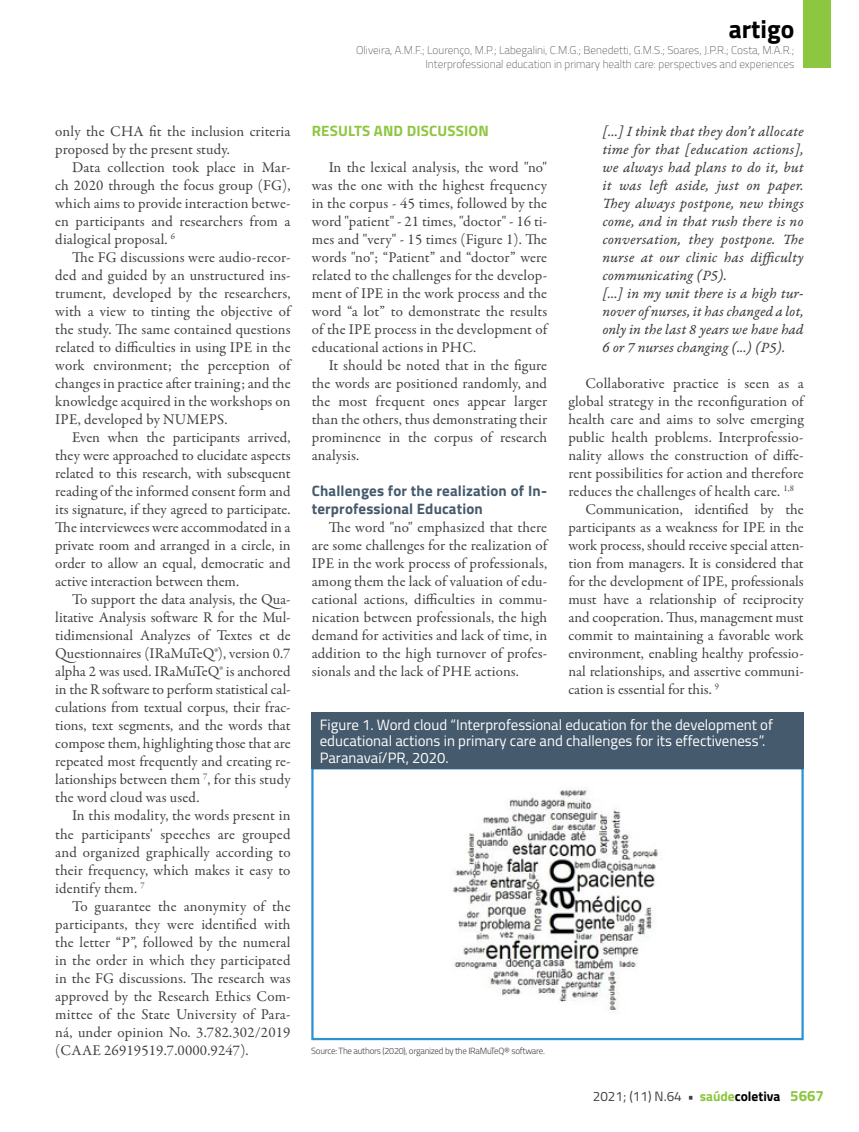
<style>
.page{position:relative;width:859px;height:1132px;background:#fff}
.page>*{position:absolute;margin:0;border:0;box-sizing:border-box;transform-origin:0 0}
.t1{font:700 25.5px "Titillium";color:#000}
.t2{font:15px/18px "Garamond Premr Pro";letter-spacing:.005em;color:#414042;text-align:justify}
.t3{font:15px/18px "Garamond Premr Pro It Capt";letter-spacing:.005em;color:#414042}
.t4{font:15px/16.5px "Titillium";color:#fff}
.t5{font:700 15px/18px "Titillium";letter-spacing:.01em;color:#455a6c}
.t6{font:700 15px "Titillium";letter-spacing:.01em;color:#8dc63f}
.t7{font:13.5px "Titillium";color:#414042}
.t8{font:100 11.25px/13.5px "Titillium";color:#414042;text-align:right}
.t9{font:300 9px "Titillium";letter-spacing:-.03em;color:#414042}
.s1{font-weight:700}
.s2{font-weight:700;color:#8dc63f}
.s3{font-weight:700;color:#000}
.s4{font-weight:700;font-size:15px;color:#8dc63f}
</style>
<div class="page">
<div style="left:804px;top:0;width:27px;height:68px;background:#8dc63f"></div>
<div style="left:311px;top:767px;width:493px;height:272px;border:2px solid #2b93d1"></div>
<div style="left:311px;top:712px;width:493px;height:57px;background:#455a6c"></div>
<img style="left:452px;top:790px;width:206px;height:224px">
<h1 class="t1" style="left:729px;top:10px;width:67px">artigo</h1>
<p class="t8" style="left:356px;top:43px;width:440px">Oliveira, A.M.F.; Lourenço, M.P.; Labegalini, C.M.G.; Benedetti, G.M.S.; Soares, J.P.R.; Costa, M.A.R.;<br>Interprofessional education in primary health care: perspectives and experiences</p>
<p class="t2" style="left:55px;top:122px;width:237px">only the CHA fit the inclusion criteria proposed by the present study.</p>
<p class="t2" style="left:55px;top:158px;width:237px;text-indent:17px">Data collection took place in Mar&shy;ch 2020 through the focus group (FG), which aims to provide interaction betwe&shy;en participants and researchers from a dialogical proposal. <sup>6</sup></p>
<p class="t2" style="left:55px;top:248px;width:237px;text-indent:17px">The FG discussions were audio-recor&shy;ded and guided by an unstructured ins&shy;trument, developed by the researchers, with a view to tinting the objective of the study. The same contained questions related to difficulties in using IPE in the work environment; the perception of changes in practice after training; and the knowledge acquired in the workshops on IPE, developed by NUMEPS.</p>
<p class="t2" style="left:55px;top:428px;width:237px;text-indent:17px">Even when the participants arrived, they were approached to elucidate aspects related to this research, with subsequent reading of the informed consent form and its signature, if they agreed to participate.<br>The interviewees were accommodated in a private room and arranged in a circle, in order to allow an equal, democratic and active interaction between them.</p>
<p class="t2" style="left:55px;top:590px;width:237px;text-indent:17px">To support the data analysis, the Qua&shy;litative Analysis software R for the Mul&shy;tidimensional Analyzes of Textes et de Questionnaires (IRaMuTeQ®), version 0.7 alpha 2 was used. IRaMuTeQ® is anchored in the R software to perform statistical cal&shy;culations from textual corpus, their frac&shy;tions, text segments, and the words that compose them, highlighting those that are repeated most frequently and creating re&shy;lationships between them <sup>7</sup>, for this study the word cloud was used.</p>
<p class="t2" style="left:55px;top:806px;width:237px;text-indent:17px">In this modality, the words present in the participants' speeches are grouped and organized graphically according to their frequency, which makes it easy to identify them. <sup>7</sup></p>
<p class="t2" style="left:55px;top:896px;width:237px;text-indent:17px">To guarantee the anonymity of the participants, they were identified with the letter “P”, followed by the numeral in the order in which they participated in the FG discussions. The research was approved by the Research Ethics Com&shy;mittee of the State University of Para&shy;ná, under opinion No. 3.782.302/2019 (CAAE 26919519.7.0000.9247).</p>
<p class="t3" style="left:602px;top:123px;width:203px">[...] I think that they don’t allocate time for that [education actions], we always had plans to do it, but it was left aside, just on paper.<br>They always postpone, new things come, and in that rush there is no conversation, they postpone. The nurse at our clinic has difficulty communicating (P5).<br>[...] in my unit there is a high tur&shy;nover of nurses, it has changed a lot, only in the last 8 years we have had<br>6 or 7 nurses changing (...) (P5).</p>
<p class="t2" style="left:585px;top:374px;width:220px">Collaborative practice is seen as a</p>
<p class="t2" style="left:568px;top:392px;width:237px">global strategy in the reconfiguration of</p>
<p class="t2" style="left:568px;top:410px;width:237px">health care and aims to solve emerging</p>
<p class="t2" style="left:568px;top:428px;width:237px">public health problems. Interprofessio-</p>
<p class="t2" style="left:568px;top:446px;width:237px">nality allows the construction of diffe-</p>
<p class="t2" style="left:568px;top:464px;width:237px">rent possibilities for action and therefore</p>
<p class="t2" style="left:568px;top:482px;width:227px">reduces the challenges of health care. <sup>1,8</sup></p>
<p class="t2" style="left:585px;top:500px;width:220px">Communication, identified by the</p>
<p class="t2" style="left:568px;top:518px;width:237px">participants as a weakness for IPE in the</p>
<p class="t2" style="left:568px;top:536px;width:237px">work process, should receive special atten-</p>
<p class="t2" style="left:568px;top:554px;width:237px">tion from managers. It is considered that</p>
<p class="t2" style="left:568px;top:572px;width:237px">for the development of IPE, professionals</p>
<p class="t2" style="left:568px;top:590px;width:237px">must have a relationship of reciprocity</p>
<p class="t2" style="left:568px;top:608px;width:237px">and cooperation. Thus, management must</p>
<p class="t2" style="left:568px;top:626px;width:237px">commit to maintaining a favorable work</p>
<p class="t2" style="left:568px;top:644px;width:237px">environment, enabling healthy professio-</p>
<p class="t2" style="left:568px;top:662px;width:237px">nal relationships, and assertive communi-</p>
<p class="t2" style="left:568px;top:680px;width:152px">cation is essential for this. <sup>9</sup></p>
<p class="t4" style="left:320px;top:715px;width:455px">Figure 1. Word cloud “Interprofessional education for the development of educational actions in primary care and challenges for its effectiveness”.<br>Paranavaí/PR, 2020.</p>
<p class="t6" style="left:312px;top:119px;width:179px">RESULTS AND DISCUSSION</p>
<p class="t2" style="left:312px;top:158px;width:237px;text-indent:17px">In the lexical analysis, the word "no" was the one with the highest frequency in the corpus - 45 times, followed by the word "patient" - 21 times, "doctor" - 16 ti&shy;mes and "very" - 15 times (Figure 1). The words "no"; “Patient” and “doctor” were related to the challenges for the develop&shy;ment of IPE in the work process and the word “a lot” to demonstrate the results of the IPE process in the development of educational actions in PHC.</p>
<p class="t2" style="left:312px;top:356px;width:237px;text-indent:17px">It should be noted that in the figure the words are positioned randomly, and the most frequent ones appear larger than the others, thus demonstrating their prominence in the corpus of research analysis.</p>
<p class="t5" style="left:312px;top:481px;width:237px">Challenges for the realization of In&shy;terprofessional Education</p>
<p class="t2" style="left:312px;top:518px;width:237px;text-indent:17px">The word "no" emphasized that there are some challenges for the realization of IPE in the work process of professionals, among them the lack of valuation of edu&shy;cational actions, difficulties in commu&shy;nication between professionals, the high demand for activities and lack of time, in addition to the high turnover of profes&shy;sionals and the lack of PHE actions.</p>
<p class="t9" style="left:311px;top:1043px;width:235px">Source: The authors (2020), organized by the IRaMuTeQ® software.</p>
<p class="t7" style="left:593px;top:1086px;width:233px">2021; (11) N.64 <span class="s1">•</span> <span class="s2">saúde</span><span class="s3">coletiva</span> <span class="s4">5667</span></p>
</div>
